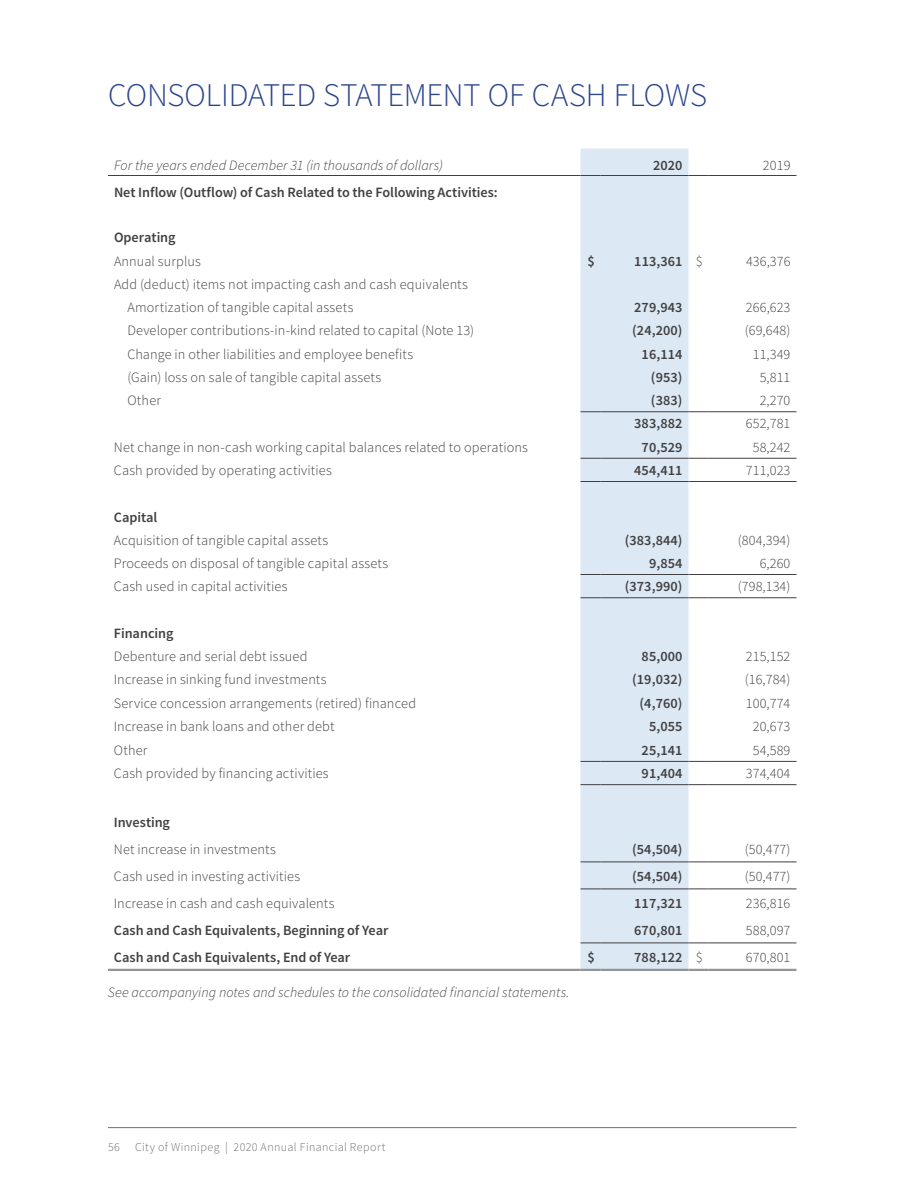
<style>
.page{position:relative;width:918px;height:1188px;background:#fff}
.page>*{position:absolute;margin:0;border:0;box-sizing:border-box;transform-origin:0 0}
.t1{font:300 33px "Source Sans Pro";letter-spacing:-.005em;color:#2b458d}
.t2{font:300 14.25px/23.2px "Source Sans Pro";letter-spacing:.01em;color:#414042}
.t3{font:600 14.25px "Source Sans Pro";color:#414042}
.t4{font:italic 300 14.25px "Source Sans Pro";letter-spacing:.005em;color:#414042}
.t5{font:300 12px "Source Sans Pro";letter-spacing:.03em;color:#6d6e71}
.s1{font-weight:300}
</style>
<div class="page">
<hr style="left:108px;top:1127px;width:688px;height:1px;background:#6d6e71">
<div style="left:580px;top:148px;width:108px;height:821px;background:#dce8f3"></div>
<svg style="left:580px;top:597px;width:21px;height:1px"></svg>
<hr style="left:601px;top:597px;width:87px;height:1px;background:#414042">
<svg style="left:688px;top:597px;width:21px;height:1px"></svg>
<hr style="left:709px;top:597px;width:87px;height:1px;background:#414042">
<svg style="left:580px;top:411px;width:21px;height:1px"></svg>
<hr style="left:601px;top:411px;width:87px;height:1px;background:#414042">
<svg style="left:688px;top:411px;width:21px;height:1px"></svg>
<hr style="left:709px;top:411px;width:87px;height:1px;background:#414042">
<svg style="left:580px;top:458px;width:21px;height:1px"></svg>
<hr style="left:601px;top:458px;width:87px;height:1px;background:#414042">
<svg style="left:688px;top:458px;width:21px;height:1px"></svg>
<hr style="left:709px;top:458px;width:87px;height:1px;background:#414042">
<svg style="left:580px;top:481px;width:21px;height:1px"></svg>
<hr style="left:601px;top:481px;width:87px;height:1px;background:#414042">
<svg style="left:688px;top:481px;width:21px;height:1px"></svg>
<hr style="left:709px;top:481px;width:87px;height:1px;background:#414042">
<svg style="left:580px;top:761px;width:21px;height:1px"></svg>
<hr style="left:601px;top:761px;width:87px;height:1px;background:#414042">
<svg style="left:688px;top:761px;width:21px;height:1px"></svg>
<hr style="left:709px;top:761px;width:87px;height:1px;background:#414042">
<svg style="left:580px;top:784px;width:21px;height:1px"></svg>
<hr style="left:601px;top:784px;width:87px;height:1px;background:#414042">
<svg style="left:688px;top:784px;width:21px;height:1px"></svg>
<hr style="left:709px;top:784px;width:87px;height:1px;background:#414042">
<hr style="left:108px;top:969px;width:472px;height:2px;background:#939598">
<hr style="left:580px;top:969px;width:21px;height:2px;background:#939598">
<hr style="left:601px;top:969px;width:87px;height:2px;background:#939598">
<hr style="left:688px;top:969px;width:21px;height:2px;background:#939598">
<hr style="left:709px;top:969px;width:87px;height:2px;background:#939598">
<svg style="left:580px;top:574px;width:21px;height:1px"></svg>
<hr style="left:601px;top:574px;width:87px;height:1px;background:#414042">
<svg style="left:688px;top:574px;width:21px;height:1px"></svg>
<hr style="left:709px;top:574px;width:87px;height:1px;background:#414042">
<hr style="left:108px;top:175px;width:472px;height:1px;background:#414042">
<svg style="left:580px;top:175px;width:21px;height:1px"></svg>
<hr style="left:601px;top:175px;width:87px;height:1px;background:#414042">
<svg style="left:688px;top:175px;width:21px;height:1px"></svg>
<hr style="left:709px;top:175px;width:87px;height:1px;background:#414042">
<svg style="left:580px;top:943px;width:21px;height:1px"></svg>
<hr style="left:601px;top:943px;width:87px;height:1px;background:#414042">
<svg style="left:688px;top:943px;width:21px;height:1px"></svg>
<hr style="left:709px;top:943px;width:87px;height:1px;background:#414042">
<svg style="left:580px;top:889px;width:21px;height:1px"></svg>
<hr style="left:601px;top:889px;width:87px;height:1px;background:#414042">
<svg style="left:688px;top:889px;width:21px;height:1px"></svg>
<hr style="left:709px;top:889px;width:87px;height:1px;background:#414042">
<svg style="left:580px;top:862px;width:21px;height:1px"></svg>
<hr style="left:601px;top:862px;width:87px;height:1px;background:#414042">
<svg style="left:688px;top:862px;width:21px;height:1px"></svg>
<hr style="left:709px;top:862px;width:87px;height:1px;background:#414042">
<h1 class="t1" style="left:108px;top:75px;width:600px">CONSOLIDATED STATEMENT OF CASH FLOWS</h1>
<p class="t4" style="left:114px;top:156px;width:330px">For the years ended December 31 (in thousands of dollars)</p>
<p class="t3" style="left:653px;top:156px;width:31px">2020</p>
<p class="t2" style="left:763px;top:153px;width:29px">2019</p>
<p class="t3" style="left:114px;top:183px;width:385px">Net Inflow (Outflow) of Cash Related to the Following Activities:</p>
<p class="t3" style="left:114px;top:229px;width:63px">Operating</p>
<p class="t2" style="left:114px;top:249px;width:88px">Annual surplus</p>
<p class="t3" style="left:587px;top:252px;width:9px">$</p>
<p class="t3" style="left:634px;top:252px;width:70px">113,361 <span class="s1">$</span></p>
<p class="t2" style="left:746px;top:249px;width:46px">436,376</p>
<p class="t2" style="left:127px;top:273px;width:342px;text-indent:-13px">Add (deduct) items not impacting cash and cash equivalents<br>Amortization of tangible capital assets</p>
<p class="t3" style="left:634px;top:298px;width:50px">279,943</p>
<p class="t2" style="left:746px;top:296px;width:46px">266,623</p>
<p class="t2" style="left:127px;top:319px;width:348px">Developer contributions-in-kind related to capital (Note 13)</p>
<p class="t3" style="left:632px;top:322px;width:52px">(24,200)</p>
<p class="t2" style="left:745px;top:319px;width:47px">(69,648)</p>
<p class="t2" style="left:127px;top:342px;width:287px">Change in other liabilities and employee benefits</p>
<p class="t3" style="left:642px;top:345px;width:42px">16,114</p>
<p class="t2" style="left:753px;top:342px;width:39px">11,349</p>
<p class="t2" style="left:127px;top:366px;width:255px">(Gain) loss on sale of tangible capital assets</p>
<p class="t3" style="left:651px;top:368px;width:33px">(953)</p>
<p class="t2" style="left:760px;top:366px;width:32px">5,811</p>
<p class="t2" style="left:127px;top:389px;width:35px">Other</p>
<p class="t3" style="left:651px;top:392px;width:33px">(383)</p>
<p class="t2" style="left:760px;top:389px;width:32px">2,270</p>
<p class="t3" style="left:634px;top:415px;width:50px">383,882</p>
<p class="t2" style="left:746px;top:412px;width:46px">652,781</p>
<p class="t2" style="left:114px;top:435px;width:416px">Net change in non-cash working capital balances related to operations</p>
<p class="t3" style="left:642px;top:438px;width:42px">70,529</p>
<p class="t2" style="left:753px;top:435px;width:39px">58,242</p>
<p class="t2" style="left:114px;top:459px;width:220px">Cash provided by operating activities</p>
<p class="t3" style="left:634px;top:461px;width:50px">454,411</p>
<p class="t2" style="left:746px;top:459px;width:46px">711,023</p>
<p class="t3" style="left:114px;top:508px;width:45px">Capital</p>
<p class="t2" style="left:114px;top:528px;width:216px">Acquisition of tangible capital assets</p>
<p class="t3" style="left:625px;top:531px;width:59px">(383,844)</p>
<p class="t2" style="left:738px;top:528px;width:54px">(804,394)</p>
<p class="t2" style="left:114px;top:552px;width:276px">Proceeds on disposal of tangible capital assets</p>
<p class="t3" style="left:649px;top:554px;width:35px">9,854</p>
<p class="t2" style="left:760px;top:552px;width:32px">6,260</p>
<p class="t2" style="left:114px;top:575px;width:175px">Cash used in capital activities</p>
<p class="t3" style="left:625px;top:578px;width:59px">(373,990)</p>
<p class="t2" style="left:738px;top:575px;width:54px">(798,134)</p>
<p class="t3" style="left:114px;top:624px;width:61px">Financing</p>
<p class="t2" style="left:114px;top:645px;width:195px">Debenture and serial debt issued</p>
<p class="t3" style="left:642px;top:647px;width:42px">85,000</p>
<p class="t2" style="left:746px;top:645px;width:46px">215,152</p>
<p class="t2" style="left:114px;top:668px;width:214px">Increase in sinking fund investments</p>
<p class="t3" style="left:632px;top:671px;width:52px">(19,032)</p>
<p class="t2" style="left:745px;top:668px;width:47px">(16,784)</p>
<p class="t2" style="left:114px;top:691px;width:304px">Service concession arrangements (retired) financed</p>
<p class="t3" style="left:640px;top:694px;width:44px">(4,760)</p>
<p class="t2" style="left:746px;top:691px;width:46px">100,774</p>
<p class="t2" style="left:114px;top:715px;width:222px">Increase in bank loans and other debt</p>
<p class="t3" style="left:649px;top:717px;width:35px">5,055</p>
<p class="t2" style="left:753px;top:715px;width:39px">20,673</p>
<p class="t2" style="left:114px;top:738px;width:35px">Other</p>
<p class="t3" style="left:642px;top:741px;width:42px">25,141</p>
<p class="t2" style="left:753px;top:738px;width:39px">54,589</p>
<p class="t2" style="left:114px;top:762px;width:216px">Cash provided by financing activities</p>
<p class="t3" style="left:642px;top:764px;width:42px">91,404</p>
<p class="t2" style="left:746px;top:762px;width:46px">374,404</p>
<p class="t3" style="left:114px;top:813px;width:58px">Investing</p>
<p class="t2" style="left:114px;top:838px;width:163px">Net increase in investments</p>
<p class="t3" style="left:632px;top:840px;width:52px">(54,504)</p>
<p class="t2" style="left:745px;top:838px;width:47px">(50,477)</p>
<p class="t2" style="left:114px;top:865px;width:188px">Cash used in investing activities</p>
<p class="t3" style="left:632px;top:867px;width:52px">(54,504)</p>
<p class="t2" style="left:745px;top:865px;width:47px">(50,477)</p>
<p class="t2" style="left:114px;top:892px;width:222px">Increase in cash and cash equivalents</p>
<p class="t3" style="left:634px;top:894px;width:50px">117,321</p>
<p class="t2" style="left:746px;top:892px;width:46px">236,816</p>
<p class="t3" style="left:114px;top:921px;width:276px">Cash and Cash Equivalents, Beginning of Year</p>
<p class="t3" style="left:634px;top:921px;width:50px">670,801</p>
<p class="t2" style="left:746px;top:919px;width:46px">588,097</p>
<p class="t3" style="left:114px;top:948px;width:238px">Cash and Cash Equivalents, End of Year</p>
<p class="t3" style="left:587px;top:948px;width:9px">$</p>
<p class="t3" style="left:634px;top:948px;width:70px">788,122 <span class="s1">$</span></p>
<p class="t2" style="left:746px;top:946px;width:46px">670,801</p>
<p class="t4" style="left:108px;top:984px;width:463px">See accompanying notes and schedules to the consolidated financial statements.</p>
<p class="t5" style="left:108px;top:1140px;width:13px">56</p>
<p class="t5" style="left:135px;top:1140px;width:252px">City of Winnipeg | 2020 Annual Financial Report</p>
</div>
